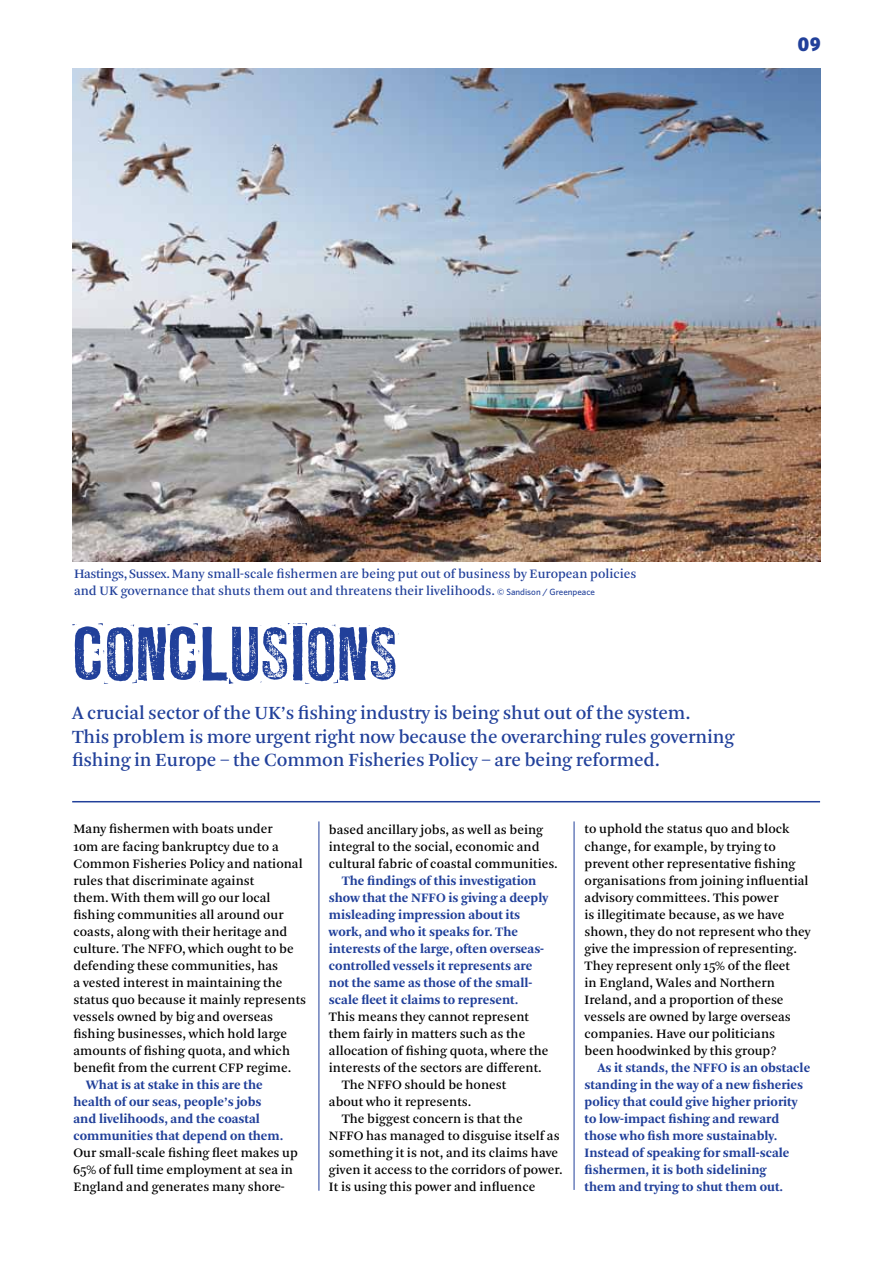
<style>
.page{position:relative;width:893px;height:1263px;background:#fff}
.page>*{position:absolute;margin:0;border:0;box-sizing:border-box;transform-origin:0 0}
.t1{font:67.5px "LL Rubber Grotesque OTF";letter-spacing:-.02em;color:#21409a}
.t2{font:19.5px/23.4px "Arnhem OT";letter-spacing:-.01em;color:#21409a}
.t3{font:900 19.5px "Whitney Condensed";color:#21409a}
.t4{font:13.5px/17px "Arnhem OT";color:#000}
.t5{font:700 13.5px/17px "Arnhem OT";color:#21409a}
.t6{font:13.5px/17px "Arnhem OT";color:#21409a}
.s1{font-family:"Whitney HTF";font-weight:500;font-size:9px}
</style>
<div class="page">
<hr style="left:72px;top:801px;width:748px;height:1px;background:#21409a">
<hr style="left:319px;top:821px;width:1px;height:370px;background:#21409a">
<hr style="left:574px;top:821px;width:1px;height:369px;background:#21409a">
<img style="left:72px;top:68px;width:749px;height:493px">
<h2 class="t3" style="left:798px;top:33px;width:24px">09</h2>
<p class="t6" style="left:74px;top:565px;width:564px">Hastings, Sussex.Many small-scale fishermen are being put out of business by European policies and UK governance that shuts them out and threatens their livelihoods. <span class="s1">© Sandison / Greenpeace</span></p>
<h1 class="t1" style="left:72px;top:612px;width:329px">CONCLUSIONS</h1>
<h2 class="t2" style="left:72px;top:701px;width:664px">A crucial sector of the UK’s fishing industry is being shut out of the system.<br>This problem is more urgent right now because the overarching rules governing fishing in Europe – the Common Fisheries Policy – are being reformed.</h2>
<p class="t4" style="left:74px;top:821px;width:234px">Many fishermen with boats under<br>10m are facing bankruptcy due to a Common Fisheries Policy and national rules that discriminate against<br>them. With them will go our local fishing communities all around our coasts, along with their heritage and culture. The NFFO, which ought to be defending these communities, has<br>a vested interest in maintaining the status quo because it mainly represents vessels owned by big and overseas fishing businesses, which hold large amounts of fishing quota, and which benefit from the current CFP regime.</p>
<p class="t5" style="left:74px;top:1076px;width:211px;text-indent:13px">What is at stake in this are the health of our seas, people’s jobs and livelihoods, and the coastal communities that depend on them.</p>
<p class="t4" style="left:74px;top:1144px;width:226px">Our small-scale fishing fleet makes up<br>65% of full time employment at sea in<br>England and generates many shore-</p>
<p class="t4" style="left:329px;top:821px;width:230px">based ancillary jobs, as well as being integral to the social, economic and cultural fabric of coastal communities.</p>
<p class="t5" style="left:329px;top:872px;width:221px;text-indent:13px">The findings of this investigation show that the NFFO is giving a deeply misleading impression about its work, and who it speaks for. The interests of the large, often overseas&shy;controlled vessels it represents are not the same as those of the small&shy;scale fleet it claims to represent.</p>
<p class="t4" style="left:329px;top:1008px;width:202px">This means they cannot represent</p>
<p class="t4" style="left:329px;top:1025px;width:198px">them fairly in matters such as the</p>
<p class="t4" style="left:329px;top:1042px;width:221px">allocation of fishing quota, where the</p>
<p class="t4" style="left:329px;top:1059px;width:214px">interests of the sectors are different.</p>
<p class="t4" style="left:342px;top:1076px;width:166px">The NFFO should be honest</p>
<p class="t4" style="left:329px;top:1093px;width:144px">about who it represents.</p>
<p class="t4" style="left:342px;top:1110px;width:182px">The biggest concern is that the</p>
<p class="t4" style="left:329px;top:1127px;width:232px">NFFO has managed to disguise itself as</p>
<p class="t4" style="left:329px;top:1144px;width:231px">something it is not, and its claims have</p>
<p class="t4" style="left:329px;top:1161px;width:235px">given it access to the corridors of power.</p>
<p class="t4" style="left:329px;top:1178px;width:208px">It is using this power and influence</p>
<p class="t4" style="left:585px;top:821px;width:227px">to uphold the status quo and block change, for example, by trying to prevent other representative fishing organisations from joining influential advisory committees. This power<br>is illegitimate because, as we have shown, they do not represent who they give the impression of representing.<br>They represent only 15% of the fleet<br>in England, Wales and Northern Ireland, and a proportion of these vessels are owned by large overseas companies. Have our politicians<br>been hoodwinked by this group?</p>
<p class="t5" style="left:585px;top:1059px;width:227px;text-indent:13px">As it stands, the NFFO is an obstacle standing in the way of a new fisheries policy that could give higher priority to low-impact fishing and reward those who fish more sustainably.<br>Instead of speaking for small-scale fishermen, it is both sidelining<br>them and trying to shut them out.</p>
</div>
